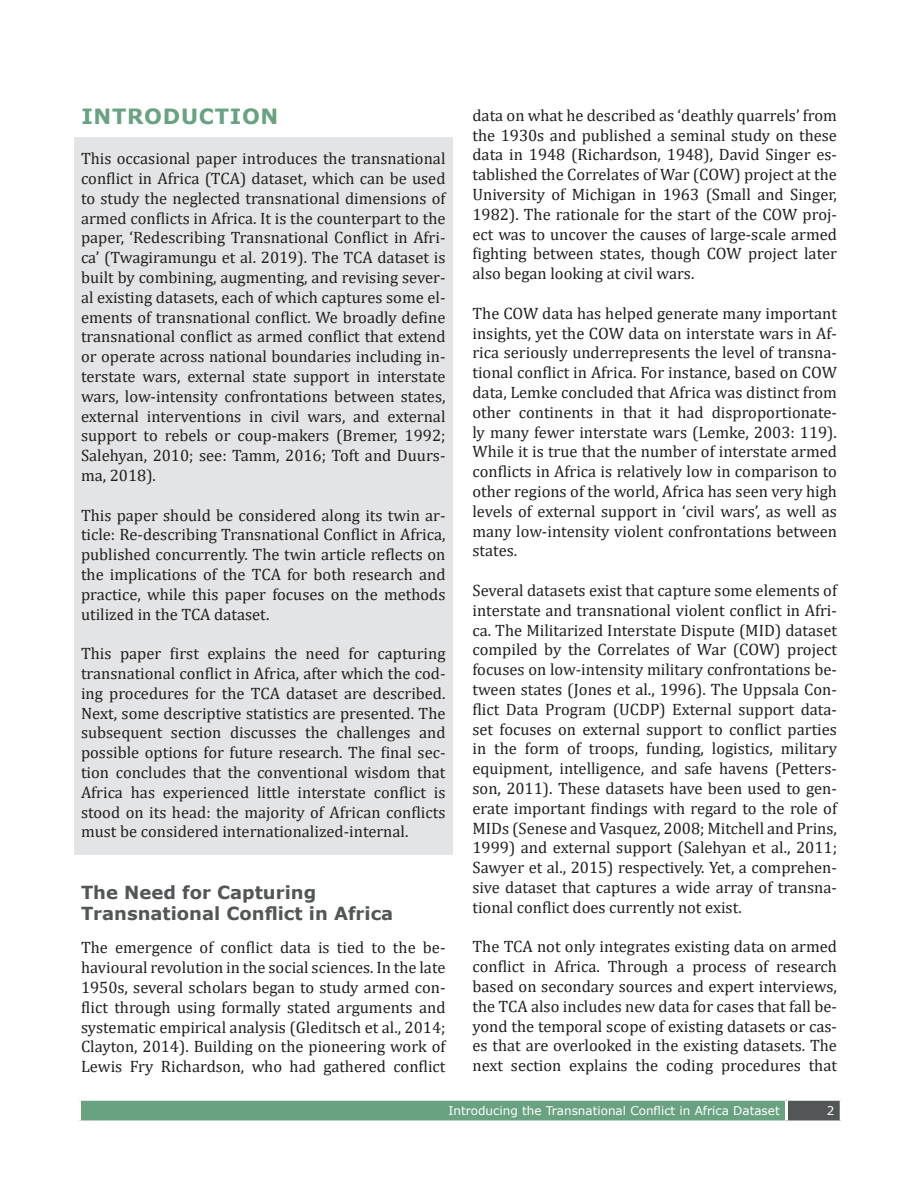
<style>
.page{position:relative;width:918px;height:1188px;background:#fff}
.page>*{position:absolute;margin:0;border:0;box-sizing:border-box;transform-origin:0 0}
.t1{font:700 21px "Verdana";letter-spacing:.035em;color:#69a280}
.t2{font:700 18px/21.6px "Verdana";color:#525657}
.t3{font:16.5px/19.8px "Cambria";color:#231f20;text-align:justify}
.t4{font:12px "Verdana";color:#fff}
</style>
<div class="page">
<div style="left:80px;top:1099px;width:706px;height:23px;background:#69a280"></div>
<div style="left:786px;top:1099px;width:55px;height:23px;background:#525657"></div>
<hr style="left:786px;top:1098px;width:57px;height:3px;background:#fff">
<hr style="left:840px;top:1101px;width:3px;height:19px;background:#fff">
<hr style="left:786px;top:1120px;width:57px;height:3px;background:#fff">
<hr style="left:78px;top:1098px;width:708px;height:3px;background:#fff">
<hr style="left:78px;top:1101px;width:3px;height:19px;background:#fff">
<hr style="left:785px;top:1101px;width:3px;height:19px;background:#fff">
<hr style="left:78px;top:1120px;width:708px;height:3px;background:#fff">
<div style="left:74px;top:138px;width:378px;height:360px;background:#e3e4e5"></div>
<div style="left:74px;top:494px;width:378px;height:143px;background:#e3e4e5"></div>
<div style="left:74px;top:633px;width:378px;height:221px;background:#e3e4e5"></div>
<p class="t1" style="left:81px;top:108px;width:199px">INTRODUCTION</p>
<p class="t3" style="left:81px;top:150px;width:366px">This occasional paper introduces the transnational conflict in Africa (TCA) dataset, which can be used to study the neglected transnational dimensions of armed conflicts in Africa. It is the counterpart to the paper, ‘Redescribing Transnational Conflict in Afri&shy;ca’ (Twagiramungu et al. 2019). The TCA dataset is built by combining, augmenting, and revising sever&shy;al existing datasets, each of which captures some el&shy;ements of transnational conflict. We broadly define transnational conflict as armed conflict that extend or operate across national boundaries including in&shy;terstate wars, external state support in interstate wars, low-intensity confrontations between states, external interventions in civil wars, and external support to rebels or coup-makers (Bremer, 1992; Salehyan, 2010; see: Tamm, 2016; Toft and Duurs&shy;ma, 2018).</p>
<p class="t3" style="left:81px;top:505px;width:366px">This paper should be considered along its twin ar&shy;ticle: Re-describing Transnational Conflict in Africa, published concurrently. The twin article reflects on the implications of the TCA for both research and practice, while this paper focuses on the methods utilized in the TCA dataset.</p>
<p class="t3" style="left:81px;top:644px;width:366px">This paper first explains the need for capturing transnational conflict in Africa, after which the cod&shy;ing procedures for the TCA dataset are described.<br>Next, some descriptive statistics are presented. The subsequent section discusses the challenges and possible options for future research. The final sec&shy;tion concludes that the conventional wisdom that Africa has experienced little interstate conflict is stood on its head: the majority of African conflicts must be considered internationalized-internal.</p>
<p class="t2" style="left:81px;top:881px;width:314px">The Need for Capturing<br>Transnational Conflict in Africa</p>
<p class="t3" style="left:81px;top:938px;width:366px">The emergence of conflict data is tied to the be&shy;havioural revolution in the social sciences. In the late 1950s, several scholars began to study armed con&shy;flict through using formally stated arguments and systematic empirical analysis (Gleditsch et al., 2014; Clayton, 2014). Building on the pioneering work of Lewis Fry Richardson, who had gathered conflict</p>
<p class="t3" style="left:472px;top:105px;width:366px">data on what he described as ‘deathly quarrels’ from the 1930s and published a seminal study on these data in 1948 (Richardson, 1948), David Singer es&shy;tablished the Correlates of War (COW) project at the University of Michigan in 1963 (Small and Singer, 1982). The rationale for the start of the COW proj&shy;ect was to uncover the causes of large-scale armed fighting between states, though COW project later also began looking at civil wars.</p>
<p class="t3" style="left:472px;top:303px;width:366px">The COW data has helped generate many important insights, yet the COW data on interstate wars in Af&shy;rica seriously underrepresents the level of transna&shy;tional conflict in Africa. For instance, based on COW data, Lemke concluded that Africa was distinct from other continents in that it had disproportionate&shy;ly many fewer interstate wars (Lemke, 2003: 119).<br>While it is true that the number of interstate armed conflicts in Africa is relatively low in comparison to other regions of the world, Africa has seen very high levels of external support in ‘civil wars’, as well as many low-intensity violent confrontations between states.</p>
<p class="t3" style="left:472px;top:580px;width:366px">Several datasets exist that capture some elements of interstate and transnational violent conflict in Afri&shy;ca. The Militarized Interstate Dispute (MID) dataset compiled by the Correlates of War (COW) project focuses on low-intensity military confrontations be&shy;tween states (Jones et al., 1996). The Uppsala Con&shy;flict Data Program (UCDP) External support data&shy;set focuses on external support to conflict parties in the form of troops, funding, logistics, military equipment, intelligence, and safe havens (Petters&shy;son, 2011). These datasets have been used to gen&shy;erate important findings with regard to the role of MIDs (Senese and Vasquez, 2008; Mitchell and Prins, 1999) and external support (Salehyan et al., 2011; Sawyer et al., 2015) respectively. Yet, a comprehen&shy;sive dataset that captures a wide array of transna&shy;tional conflict does currently not exist.</p>
<p class="t3" style="left:472px;top:937px;width:366px">The TCA not only integrates existing data on armed conflict in Africa. Through a process of research based on secondary sources and expert interviews, the TCA also includes new data for cases that fall be&shy;yond the temporal scope of existing datasets or cas&shy;es that are overlooked in the existing datasets. The next section explains the coding procedures that</p>
<p class="t4" style="left:448px;top:1103px;width:333px">Introducing the Transnational Conflict in Africa Dataset</p>
<p class="t4" style="left:827px;top:1106px;width:9px">2</p>
</div>
